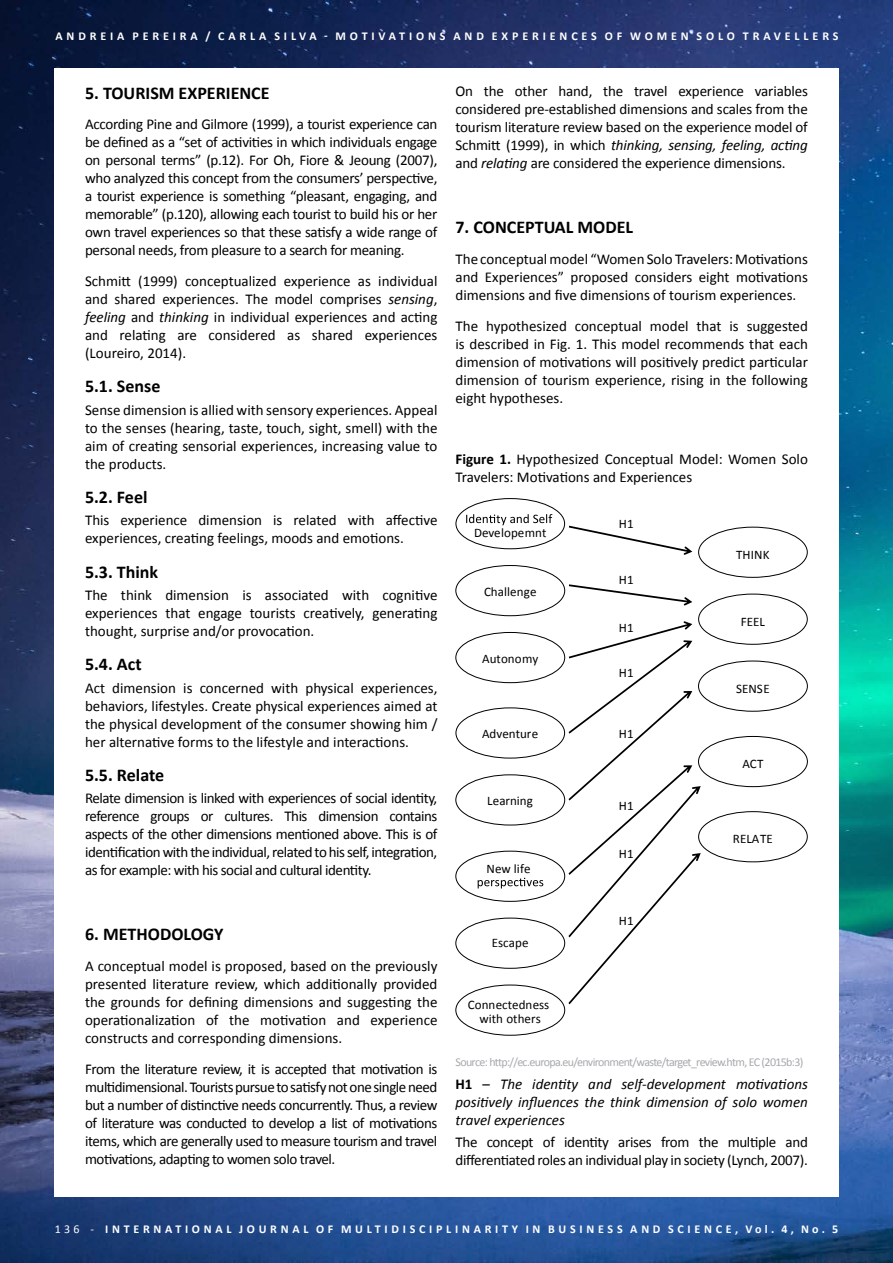
<style>
.page{position:relative;width:893px;height:1263px;background:#fff}
.page>*{position:absolute;margin:0;border:0;box-sizing:border-box;transform-origin:0 0}
.Tex_príspevku{font:700 18px "Calibri";color:#000}
.Tex_príspevku-2{font:15px/18px "Calibri";color:#000;text-align:justify}
.t1{font:italic 15px/18px "Calibri";color:#000;text-align:justify}
.Tex_príspevku-3{font:15px/18px "Calibri";letter-spacing:-.02em;color:#000}
.t2{font:13.05px/13.6px "Calibri";color:#000;text-align:center}
.t3{font:700 12px "Calibri";letter-spacing:.31em;color:#fff}
.Tex_príspevku-4{font:12px "Calibri";letter-spacing:-.055em;color:#a7a9ac}
.s1{font-style:italic}
.s2{font-weight:700}
.s3{font-weight:700;font-style:normal}
.s4{font-style:normal}
.s5{font-weight:400}
</style>
<div class="page">
<img style="left:0;top:0;width:893px;height:1263px">
<div style="left:54px;top:68px;width:785px;height:1129px;background:#fff"></div>
<div style="left:456px;top:707px;width:109px;height:51px;border:1px solid #000;border-radius:50%"></div>
<div style="left:455px;top:774px;width:110px;height:51px;border:1px solid #000;border-radius:50%"></div>
<div style="left:455px;top:851px;width:110px;height:51px;border:1px solid #000;border-radius:50%"></div>
<svg style="left:478px;top:878px;width:65px;height:10px"></svg>
<div style="left:456px;top:498px;width:109px;height:51px;border:1px solid #000;border-radius:50%"></div>
<svg style="left:466px;top:514px;width:86px;height:11px"></svg>
<div style="left:455px;top:565px;width:110px;height:51px;border:1px solid #000;border-radius:50%"></div>
<div style="left:455px;top:632px;width:110px;height:51px;border:1px solid #000;border-radius:50%"></div>
<div style="left:455px;top:918px;width:110px;height:51px;border:1px solid #000;border-radius:50%"></div>
<div style="left:455px;top:985px;width:110px;height:50px;border:1px solid #000;border-radius:50%"></div>
<div style="left:698px;top:736px;width:110px;height:51px;border:1px solid #000;border-radius:50%"></div>
<div style="left:698px;top:811px;width:110px;height:51px;border:1px solid #000;border-radius:50%"></div>
<div style="left:698px;top:527px;width:110px;height:51px;border:1px solid #000;border-radius:50%"></div>
<div style="left:698px;top:594px;width:110px;height:51px;border:1px solid #000;border-radius:50%"></div>
<div style="left:698px;top:661px;width:110px;height:50px;border:1px solid #000;border-radius:50%"></div>
<svg style="left:568px;top:621px;width:133px;height:383px"></svg>
<svg style="left:569px;top:526px;width:123px;height:29px"></svg>
<svg style="left:569px;top:584px;width:123px;height:22px"></svg>
<p class="t3" style="left:55px;top:28px;width:785px">ANDREIA PEREIRA / CARLA SILVA - MOTIVATIONS AND EXPERIENCES OF WOMEN SOLO TRAVELLERS</p>
<p class="Tex_príspevku" style="left:85px;top:81px;width:186px">5. TOURISM EXPERIENCE</p>
<p class="Tex_príspevku-2" style="left:85px;top:115px;width:354px">According Pine and Gilmore (1999), a tourist experience can be defined as a “set of activities in which individuals engage on personal terms” (p.12). For Oh, Fiore &amp; Jeoung (2007), who analyzed this concept from the consumers’ perspective, a tourist experience is something “pleasant, engaging, and memorable” (p.120), allowing each tourist to build his or her own travel experiences so that these satisfy a wide range of personal needs, from pleasure to a search for meaning.</p>
<p class="Tex_príspevku-2" style="left:85px;top:272px;width:354px">Schmitt (1999) conceptualized experience as individual and shared experiences. The model comprises <span class="s1">sensing</span>, <span class="s1">feeling</span> and <span class="s1">thinking</span> in individual experiences and acting and relating are considered as shared experiences (Loureiro, 2014).</p>
<p class="Tex_príspevku" style="left:85px;top:375px;width:77px">5.1. Sense</p>
<p class="Tex_príspevku-2" style="left:85px;top:401px;width:354px">Sense dimension is allied with sensory experiences. Appeal to the senses (hearing, taste, touch, sight, smell) with the aim of creating sensorial experiences, increasing value to the products.</p>
<p class="Tex_príspevku" style="left:85px;top:486px;width:64px">5.2. Feel</p>
<p class="Tex_príspevku-2" style="left:85px;top:511px;width:354px">This experience dimension is related with affective experiences, creating feelings, moods and emotions.</p>
<p class="Tex_príspevku" style="left:85px;top:560px;width:75px">5.3. Think</p>
<p class="Tex_príspevku-2" style="left:85px;top:586px;width:354px">The think dimension is associated with cognitive experiences that engage tourists creatively, generating thought, surprise and/or provocation.</p>
<p class="Tex_príspevku" style="left:85px;top:653px;width:58px">5.4. Act</p>
<p class="Tex_príspevku-2" style="left:85px;top:679px;width:354px">Act dimension is concerned with physical experiences, behaviors, lifestyles. Create physical experiences aimed at the physical development of the consumer showing him / her alternative forms to the lifestyle and interactions.</p>
<p class="Tex_príspevku" style="left:85px;top:763px;width:81px">5.5. Relate</p>
<p class="Tex_príspevku-2" style="left:85px;top:789px;width:354px">Relate dimension is linked with experiences of social identity, reference groups or cultures. This dimension contains aspects of the other dimensions mentioned above. This is of identification with the individual, related to his self, integration, as for example: with his social and cultural identity.</p>
<p class="Tex_príspevku" style="left:85px;top:923px;width:140px">6. METHODOLOGY</p>
<p class="Tex_príspevku-2" style="left:85px;top:957px;width:354px">A conceptual model is proposed, based on the previously presented literature review, which additionally provided the grounds for defining dimensions and suggesting the operationalization of the motivation and experience constructs and corresponding dimensions.</p>
<p class="Tex_príspevku-2" style="left:85px;top:1060px;width:354px">From the literature review, it is accepted that motivation is multidimensional. Tourists pursue to satisfy not one single need but a number of distinctive needs concurrently. Thus, a review of literature was conducted to develop a list of motivations items, which are generally used to measure tourism and travel motivations, adapting to women solo travel.</p>
<p class="Tex_príspevku-2" style="left:455px;top:82px;width:354px">On the other hand, the travel experience variables considered pre-established dimensions and scales from the tourism literature review based on the experience model of Schmitt (1999), in which <span class="s1">thinking, sensing, feeling, acting </span>and <span class="s1">relating</span> are considered the experience dimensions.</p>
<p class="Tex_príspevku" style="left:455px;top:216px;width:179px">7. CONCEPTUAL MODEL</p>
<p class="Tex_príspevku-2" style="left:455px;top:250px;width:354px">The conceptual model “Women Solo Travelers: Motivations and Experiences” proposed considers eight motivations dimensions and five dimensions of tourism experiences.</p>
<p class="Tex_príspevku-2" style="left:455px;top:317px;width:354px">The hypothesized conceptual model that is suggested is described in Fig. 1. This model recommends that each dimension of motivations will positively predict particular dimension of tourism experience, rising in the following eight hypotheses.</p>
<p class="Tex_príspevku-2" style="left:455px;top:450px;width:354px"><span class="s2">Figure 1.</span> Hypothesized Conceptual Model: Women Solo<br>Travelers: Motivations and Experiences</p>
<p class="t2" style="left:474px;top:525px;width:74px">Developemnt</p>
<p class="t2" style="left:484px;top:585px;width:54px">Challenge</p>
<p class="t2" style="left:482px;top:652px;width:58px">Autonomy</p>
<p class="t2" style="left:482px;top:727px;width:58px">Adventure</p>
<p class="t2" style="left:487px;top:794px;width:47px">Learning</p>
<p class="t2" style="left:487px;top:861px;width:46px">New life</p>
<p class="t2" style="left:492px;top:936px;width:38px">Escape</p>
<p class="t2" style="left:468px;top:998px;width:83px">Connectedness with others</p>
<p class="t2" style="left:619px;top:517px;width:16px">H1</p>
<p class="t2" style="left:619px;top:573px;width:16px">H1</p>
<p class="t2" style="left:619px;top:621px;width:16px">H1</p>
<p class="t2" style="left:619px;top:666px;width:16px">H1</p>
<p class="t2" style="left:619px;top:727px;width:16px">H1</p>
<p class="t2" style="left:619px;top:799px;width:16px">H1</p>
<p class="t2" style="left:619px;top:847px;width:16px">H1</p>
<p class="t2" style="left:619px;top:914px;width:16px">H1</p>
<p class="t2" style="left:736px;top:548px;width:35px">THINK</p>
<p class="t2" style="left:741px;top:615px;width:26px">FEEL</p>
<p class="t2" style="left:736px;top:682px;width:35px">SENSE</p>
<p class="t2" style="left:742px;top:757px;width:23px">ACT</p>
<p class="t2" style="left:733px;top:832px;width:41px">RELATE</p>
<p class="Tex_príspevku-4" style="left:455px;top:1055px;width:350px">Source: http://ec.europa.eu/environment/waste/target_review.htm, EC (2015b:3)</p>
<p class="t1" style="left:455px;top:1074px;width:354px"><span class="s3">H1</span> <span class="s4">–</span> The identity and self-development motivations positively influences the think dimension of solo women travel experiences</p>
<p class="Tex_príspevku-3" style="left:455px;top:1133px;width:354px">The concept of identity arises from the multiple and differentiated roles an individual play in society (Lynch, 2007).</p>
<p class="t3" style="left:55px;top:1222px;width:785px"><span class="s5">136 -</span> INTERNATIONAL JOURNAL OF MULTIDISCIPLINARITY IN BUSINESS AND SCIENCE, Vol. 4, No. 5</p>
</div>
